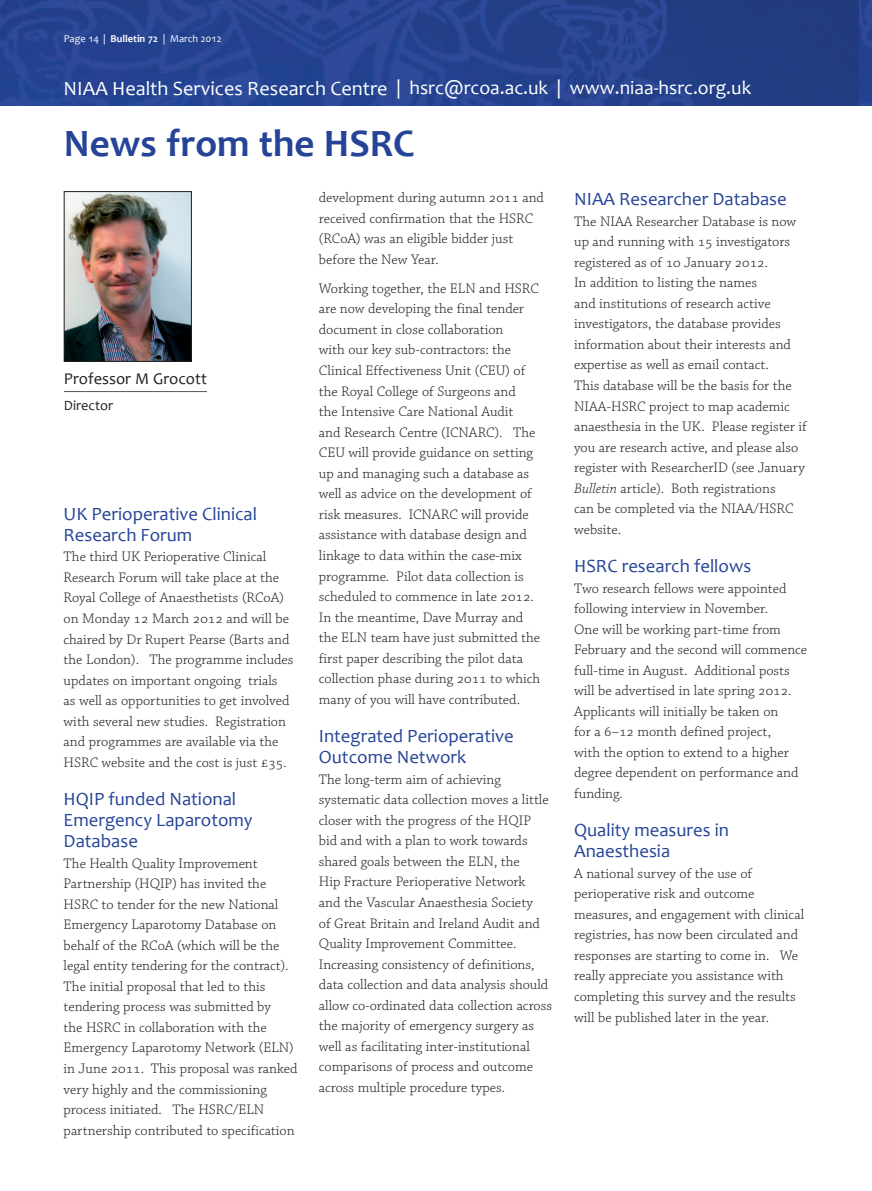
<style>
.page{position:relative;width:872px;height:1191px;background:#fff}
.page>*{position:absolute;margin:0;border:0;box-sizing:border-box;transform-origin:0 0}
.t1{font:700 39px "Candara";color:#254497}
.t2{font:19.5px "Candara";color:#fff}
.t3{font:18.75px/21px "Candara";color:#254497}
.t4{font:16.5px "Candara";color:#231f20}
.t5{font:300 14.55px/20.5px "Chaparral Pro";color:#231f20}
.t6{font:14.25px "Candara";color:#231f20}
.t7{font:10.5px "Candara";color:#fff}
.s1{font-weight:700}
.s2{font-size:20.25px}
.s3{font-style:italic}
</style>
<div class="page">
<img style="left:0;top:0;width:859px;height:106px">
<img style="left:859px;top:0;width:13px;height:106px">
<hr style="left:64px;top:391px;width:143px;height:1px;background:#57585a">
<img style="left:66px;top:193px;width:124px;height:166px">
<div style="left:64px;top:191px;width:128px;height:170px;border:1px solid #231f20"></div>
<p class="t7" style="left:64px;top:32px;width:159px">Page 14 | <span class="s1">Bulletin 72</span> | March 2012</p>
<h2 class="t2" style="left:64px;top:76px;width:689px"><span class="s2">NIAA Health Services Research Centre</span> | hsrc@rcoa.ac.uk | www.niaa-hsrc.org.uk</h2>
<h1 class="t1" style="left:64px;top:120px;width:352px">News from the HSRC</h1>
<p class="t4" style="left:64px;top:369px;width:144px">Professor M Grocott</p>
<p class="t6" style="left:64px;top:397px;width:51px">Director</p>
<p class="t3" style="left:64px;top:503px;width:195px">UK Perioperative Clinical<br>Research Forum</p>
<p class="t5" style="left:64px;top:547px;width:231px">The third UK Perioperative Clinical Research Forum will take place at the Royal College of Anaesthetists (RCoA) on Monday 12 March 2012 and will be chaired by Dr Rupert Pearse (Barts and the London). The programme includes updates on important ongoing trials<br>as well as opportunities to get involved with several new studies. Registration and programmes are available via the HSRC website and the cost is just £35.</p>
<p class="t3" style="left:64px;top:788px;width:190px">HQIP funded National<br>Emergency Laparotomy<br>Database</p>
<p class="t5" style="left:64px;top:853px;width:235px">The Health Quality Improvement Partnership (HQIP) has invited the HSRC to tender for the new National Emergency Laparotomy Database on behalf of the RCoA (which will be the legal entity tendering for the contract).<br>The initial proposal that led to this tendering process was submitted by<br>the HSRC in collaboration with the Emergency Laparotomy Network (ELN) in June 2011. This proposal was ranked very highly and the commissioning process initiated. The HSRC/ELN partnership contributed to specification</p>
<p class="t5" style="left:319px;top:188px;width:227px">development during autumn 2011 and received confirmation that the HSRC (RCoA) was an eligible bidder just before the New Year.</p>
<p class="t5" style="left:319px;top:279px;width:223px">Working together, the ELN and HSRC are now developing the final tender document in close collaboration<br>with our key sub-contractors: the Clinical Effectiveness Unit (CEU) of the Royal College of Surgeons and<br>the Intensive Care National Audit<br>and Research Centre (ICNARC). The CEU will provide guidance on setting up and managing such a database as well as advice on the development of risk measures. ICNARC will provide assistance with database design and linkage to data within the case-mix programme. Pilot data collection is scheduled to commence in late 2012.<br>In the meantime, Dave Murray and the ELN team have just submitted the first paper describing the pilot data collection phase during 2011 to which many of you will have contributed.</p>
<p class="t3" style="left:319px;top:725px;width:196px">Integrated Perioperative<br>Outcome Network</p>
<p class="t5" style="left:319px;top:769px;width:235px">The long-term aim of achieving systematic data collection moves a little closer with the progress of the HQIP bid and with a plan to work towards shared goals between the ELN, the<br>Hip Fracture Perioperative Network<br>and the Vascular Anaesthesia Society<br>of Great Britain and Ireland Audit and Quality Improvement Committee.<br>Increasing consistency of definitions, data collection and data analysis should allow co-ordinated data collection across the majority of emergency surgery as well as facilitating inter-institutional comparisons of process and outcome across multiple procedure types.</p>
<p class="t3" style="left:574px;top:188px;width:214px">NIAA Researcher Database</p>
<p class="t5" style="left:574px;top:211px;width:234px">The NIAA Researcher Database is now up and running with 15 investigators registered as of 10 January 2012.<br>In addition to listing the names<br>and institutions of research active investigators, the database provides information about their interests and expertise as well as email contact.<br>This database will be the basis for the NIAA-HSRC project to map academic anaesthesia in the UK. Please register if you are research active, and please also register with ResearcherID (see January <span class="s3">Bulletin</span> article). Both registrations<br>can be completed via the NIAA/HSRC website.</p>
<p class="t3" style="left:574px;top:555px;width:179px">HSRC research fellows</p>
<p class="t5" style="left:574px;top:578px;width:234px">Two research fellows were appointed following interview in November.<br>One will be working part-time from February and the second will commence full-time in August. Additional posts will be advertised in late spring 2012.<br>Applicants will initially be taken on<br>for a 6–12 month defined project,<br>with the option to extend to a higher degree dependent on performance and funding.</p>
<p class="t3" style="left:574px;top:819px;width:156px">Quality measures in<br>Anaesthesia</p>
<p class="t5" style="left:574px;top:863px;width:231px">A national survey of the use of perioperative risk and outcome measures, and engagement with clinical registries, has now been circulated and responses are starting to come in. We really appreciate you assistance with completing this survey and the results will be published later in the year.</p>
</div>
